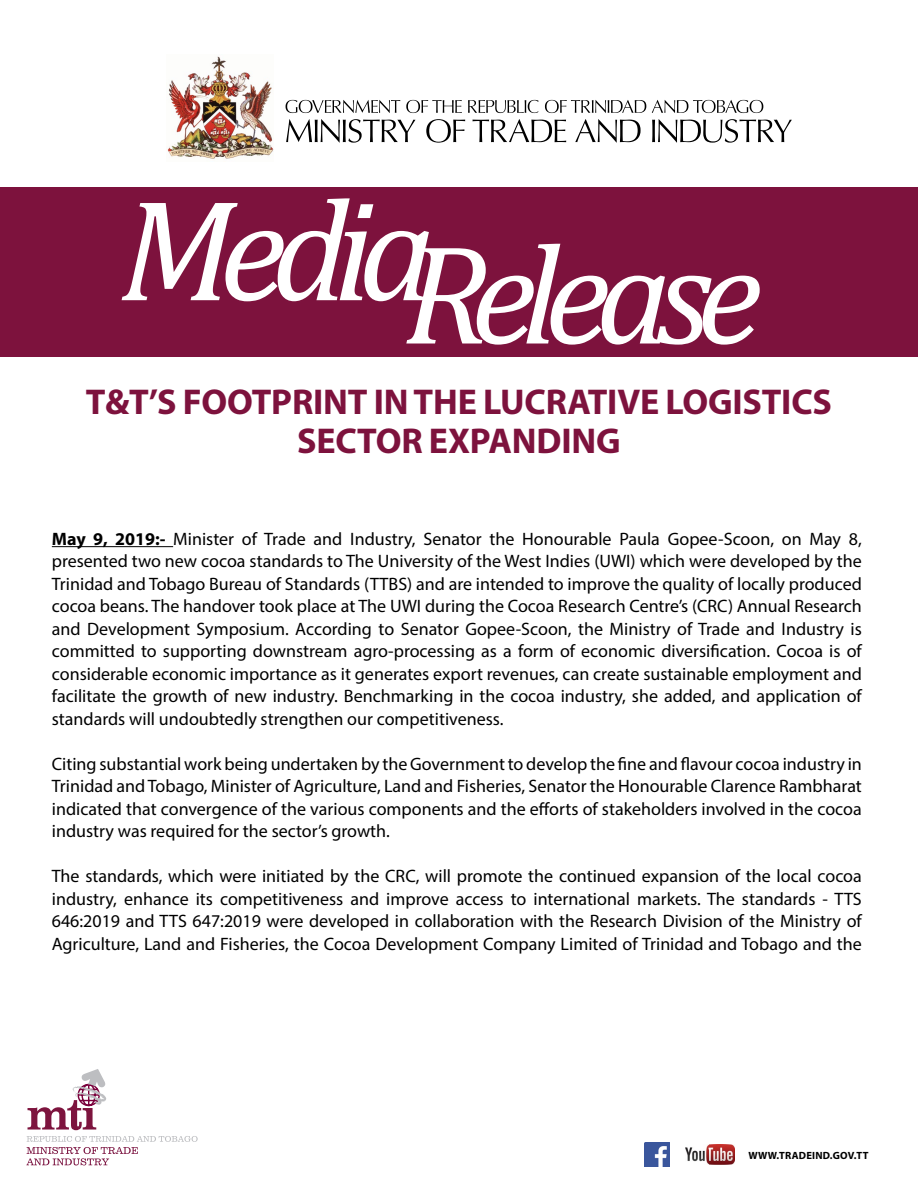
<style>
.page{position:relative;width:918px;height:1188px;background:#fff}
.page>*{position:absolute;margin:0;border:0;box-sizing:border-box;transform-origin:0 0}
.t1{font:italic 142.95px "Cambria";letter-spacing:-.1em;color:#fff}
.t2{font:700 36px/39px "Myriad Pro";letter-spacing:-.005em;color:#7d123d;text-align:center}
.t3{font:18px/22.5px "Myriad Pro";color:#000;text-align:justify}
.t4{font:700 10.5px "Myriad Pro";letter-spacing:.02em;color:#000}
.s1{font-weight:700}
</style>
<div class="page">
<img style="left:645px;top:1142px;width:24px;height:25px">
<svg style="left:26px;top:1136px;width:172px;height:29px"></svg>
<svg style="left:28px;top:1069px;width:78px;height:61px"></svg>
<img style="left:686px;top:1145px;width:48px;height:19px">
<img style="left:167px;top:56px;width:107px;height:103px">
<svg style="left:286px;top:100px;width:477px;height:13px"></svg>
<svg style="left:286px;top:119px;width:506px;height:24px"></svg>
<hr style="left:52px;top:546px;width:121px;height:1px;background:#000">
<div style="left:0;top:188px;width:918px;height:169px;background:#7d123d"></div>
<h1 class="t1" style="left:119px;top:194px;width:645px"><sup>Media</sup>Release</h1>
<h2 class="t2" style="left:86px;top:382px;width:748px">T&amp;T’S FOOTPRINT IN THE LUCRATIVE LOGISTICS<br>SECTOR EXPANDING</h2>
<p class="t3" style="left:52px;top:527px;width:812px"><span class="s1">MAY 9, 2019:-</span> Minister of Trade and Industry, Senator the Honourable Paula Gopee-Scoon, on May 8, presented two new cocoa standards to The University of the West Indies (UWI) which were developed by the Trinidad and Tobago Bureau of Standards (TTBS) and are intended to improve the quality of locally produced cocoa beans. The handover took place at The UWI during the Cocoa Research Centre’s (CRC) Annual Research and Development Symposium. According to Senator Gopee-Scoon, the Ministry of Trade and Industry is committed to supporting downstream agro-processing as a form of economic diversification. Cocoa is of considerable economic importance as it generates export revenues, can create sustainable employment and facilitate the growth of new industry. Benchmarking in the cocoa industry, she added, and application of standards will undoubtedly strengthen our competitiveness.</p>
<p class="t3" style="left:52px;top:752px;width:812px">Citing substantial work being undertaken by the Government to develop the fine and flavour cocoa industry in Trinidad and Tobago, Minister of Agriculture, Land and Fisheries, Senator the Honourable Clarence Rambharat indicated that convergence of the various components and the efforts of stakeholders involved in the cocoa industry was required for the sector’s growth.</p>
<p class="t3" style="left:52px;top:865px;width:812px">The standards, which were initiated by the CRC, will promote the continued expansion of the local cocoa industry, enhance its competitiveness and improve access to international markets. The standards - TTS 646:2019 and TTS 647:2019 were developed in collaboration with the Research Division of the Ministry of Agriculture, Land and Fisheries, the Cocoa Development Company Limited of Trinidad and Tobago and the</p>
<p class="t4" style="left:749px;top:1149px;width:122px">WWW.TRADEIND.GOV.TT</p>
</div>
